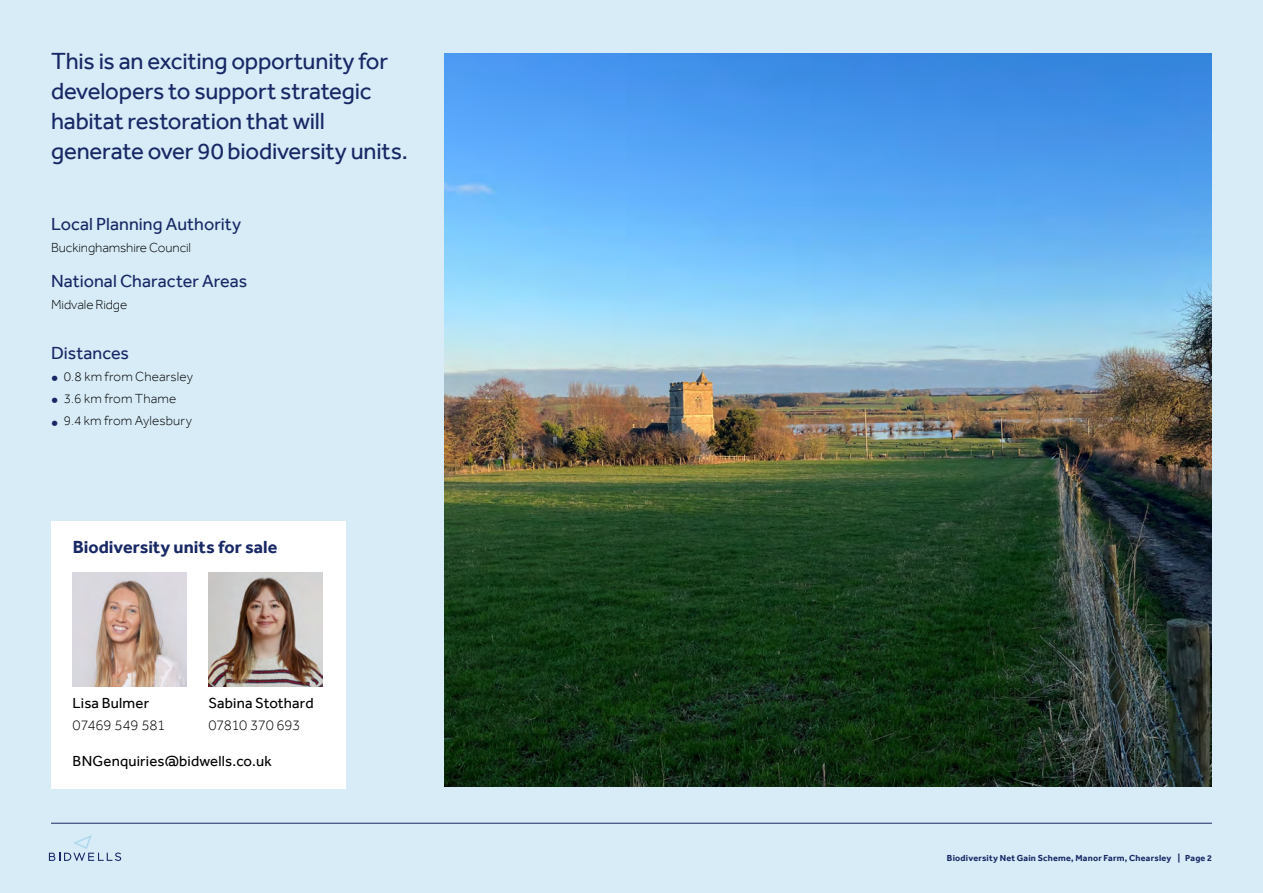
<style>
.page{position:relative;width:1263px;height:893px;background:#d7ecf7}
.page>*{position:absolute;margin:0;border:0;box-sizing:border-box;transform-origin:0 0}
.t1{font:24px/30px "Effra";letter-spacing:-.01em;color:#182865}
.t2{font:18px "Effra";letter-spacing:.005em;color:#182865}
.t3{font:700 18px "Effra";color:#182865}
.t4{font:15px "Effra";letter-spacing:.01em;color:#000}
.t5{font:300 15px "Effra";letter-spacing:-.025em;color:#000}
.t6{font:300 13.5px "Effra";letter-spacing:-.005em;color:#000}
.t7{font:300 13.5px "Effra";letter-spacing:.015em;color:#000}
.t8{font:700 9px "Effra";letter-spacing:.025em;color:#182865}
.s1{font-weight:700;font-size:18.75px;color:#182865}
</style>
<div class="page">
<img style="left:444px;top:53px;width:768px;height:734px">
<hr style="left:51px;top:823px;width:1161px;height:1px;background:#182865">
<svg style="left:49px;top:835px;width:73px;height:26px"></svg>
<div style="left:52px;top:521px;width:294px;height:268px;background:#fff"></div>
<img style="left:72px;top:572px;width:114px;height:114px">
<img style="left:208px;top:572px;width:114px;height:114px">
<p class="t1" style="left:51px;top:46px;width:359px">This is an exciting opportunity for developers to support strategic habitat restoration that will generate over 90 biodiversity units.</p>
<p class="t2" style="left:51px;top:213px;width:191px">Local Planning Authority</p>
<p class="t6" style="left:51px;top:239px;width:142px">Buckinghamshire Council</p>
<p class="t2" style="left:51px;top:270px;width:198px">National Character Areas</p>
<p class="t6" style="left:51px;top:297px;width:78px">Midvale Ridge</p>
<p class="t2" style="left:51px;top:342px;width:80px">Distances</p>
<p class="t6" style="left:51px;top:368px;width:143px"><span class="s1">•</span> 0.8 km from Chearsley</p>
<p class="t7" style="left:51px;top:391px;width:127px"><span class="s1">•</span> 3.6 km from Thame</p>
<p class="t7" style="left:51px;top:413px;width:142px"><span class="s1">•</span> 9.4 km from Aylesbury</p>
<p class="t3" style="left:73px;top:536px;width:206px">Biodiversity units for sale</p>
<p class="t4" style="left:208px;top:694px;width:107px">Sabina Stothard</p>
<p class="t5" style="left:208px;top:716px;width:93px">07810 370 693</p>
<p class="t4" style="left:73px;top:694px;width:78px">Lisa Bulmer</p>
<p class="t5" style="left:73px;top:716px;width:94px">07469 549 581</p>
<p class="t4" style="left:73px;top:752px;width:201px">BNGenquiries@bidwells.co.uk</p>
<p class="t8" style="left:947px;top:852px;width:267px">Biodiversity Net Gain Scheme, Manor Farm, Chearsley | Page 2</p>
</div>
